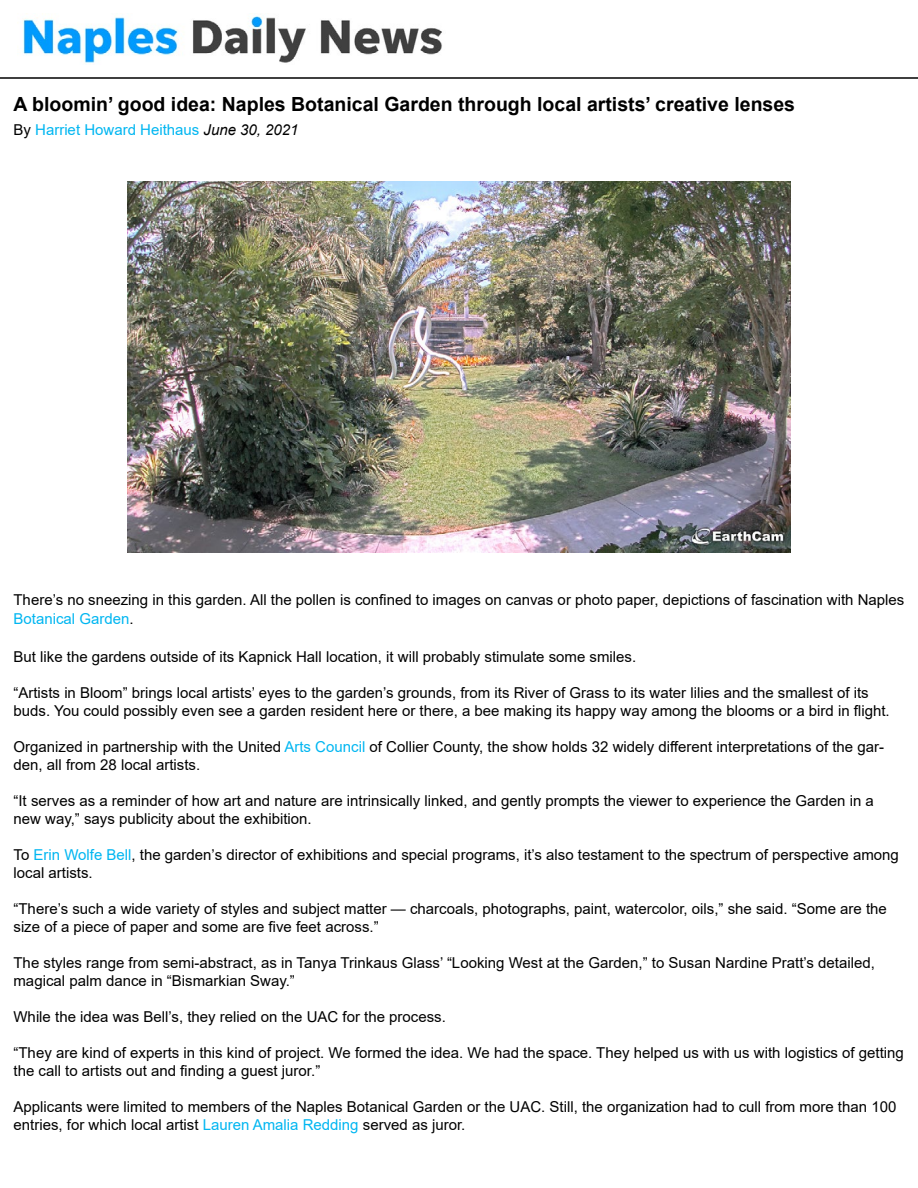
<style>
.page{position:relative;width:918px;height:1188px;background:#fff}
.page>*{position:absolute;margin:0;border:0;box-sizing:border-box;transform-origin:0 0}
.t1{font:700 19.5px "Arial";color:#000}
.t2{font:15px/18px "Arial";color:#000}
.t3{font:15px "Arial";color:#00b6f1}
.s1{color:#000}
.s2{font-style:italic;color:#000}
.s3{color:#00b6f1}
</style>
<div class="page">
<img style="left:127px;top:181px;width:664px;height:372px">
<svg style="left:0;top:16px;width:918px;height:63px"></svg>
<h1 class="t1" style="left:14px;top:91px;width:783px">A bloomin’ good idea: Naples Botanical Garden through local artists’ creative lenses</h1>
<p class="t3" style="left:14px;top:120px;width:287px"><span class="s1">By</span> Harriet Howard Heithaus <span class="s2">June 30, 2021</span></p>
<p class="t2" style="left:14px;top:590px;width:892px;line-height:19.5px">There’s no sneezing in this garden. All the pollen is confined to images on canvas or photo paper, depictions of fascination with Naples<br><span class="s3">Botanical Garden</span>.</p>
<p class="t2" style="left:14px;top:648px;width:624px">But like the gardens outside of its Kapnick Hall location, it will probably stimulate some smiles.</p>
<p class="t2" style="left:14px;top:684px;width:878px">“Artists in Bloom” brings local artists’ eyes to the garden’s grounds, from its River of Grass to its water lilies and the smallest of its buds. You could possibly even see a garden resident here or there, a bee making its happy way among the blooms or a bird in flight.</p>
<p class="t2" style="left:14px;top:738px;width:872px">Organized in partnership with the United <span class="s3">Arts Council</span> of Collier County, the show holds 32 widely different interpretations of the gar&shy;den, all from 28 local artists.</p>
<p class="t2" style="left:14px;top:792px;width:862px">“It serves as a reminder of how art and nature are intrinsically linked, and gently prompts the viewer to experience the Garden in a new way,” says publicity about the exhibition.</p>
<p class="t2" style="left:14px;top:846px;width:887px">To <span class="s3">Erin Wolfe Bell</span>, the garden’s director of exhibitions and special programs, it’s also testament to the spectrum of perspective among local artists.</p>
<p class="t2" style="left:14px;top:900px;width:875px">“There’s such a wide variety of styles and subject matter — charcoals, photographs, paint, watercolor, oils,” she said. “Some are the size of a piece of paper and some are five feet across.”</p>
<p class="t2" style="left:14px;top:954px;width:863px">The styles range from semi-abstract, as in Tanya Trinkaus Glass’ “Looking West at the Garden,” to Susan Nardine Pratt’s detailed, magical palm dance in “Bismarkian Sway.”</p>
<p class="t2" style="left:14px;top:1008px;width:434px">While the idea was Bell’s, they relied on the UAC for the process.</p>
<p class="t2" style="left:14px;top:1044px;width:892px">“They are kind of experts in this kind of project. We formed the idea. We had the space. They helped us with us with logistics of getting the call to artists out and finding a guest juror.”</p>
<p class="t2" style="left:14px;top:1098px;width:884px">Applicants were limited to members of the Naples Botanical Garden or the UAC. Still, the organization had to cull from more than 100 entries, for which local artist <span class="s3">Lauren Amalia Redding</span> served as juror.</p>
</div>
